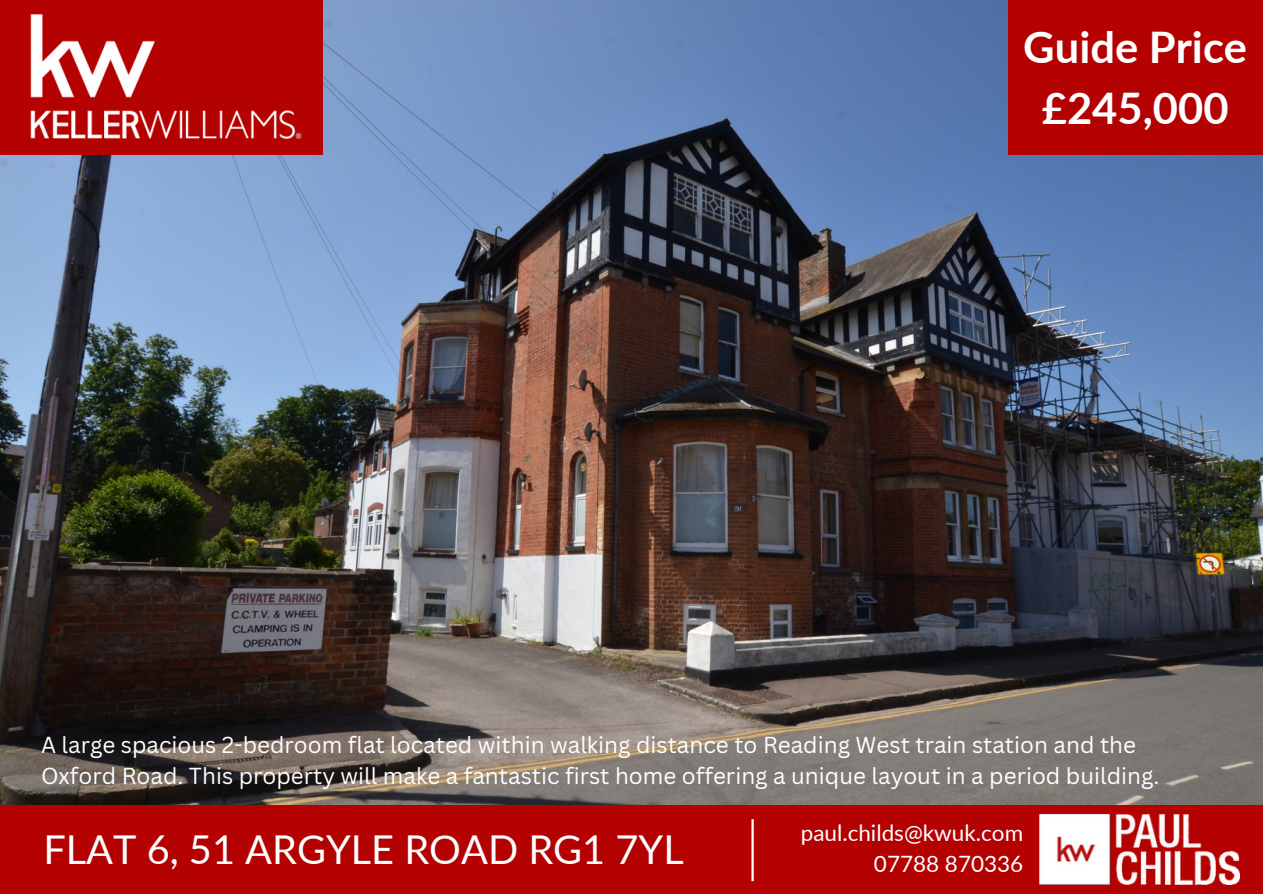
<style>
.page{position:relative;width:1263px;height:894px;background:#fff}
.page>*{position:absolute;margin:0;border:0;box-sizing:border-box;transform-origin:0 0}
.t1{font:700 43.5px "Lato";color:#fff}
.t2{font:39.75px "Lato";color:#fff}
.t3{font:22.5px/31.5px "Canva Sans";color:#fff}
.t4{font:22.5px "Lato";color:#fff}
</style>
<div class="page">
<img style="left:0;top:0;width:1263px;height:893px">
<div style="left:0;top:0;width:323px;height:155px;background:#b40101"></div>
<img style="left:30px;top:14px;width:272px;height:125px">
<div style="left:0;top:805px;width:1262px;height:88px;background:#b40101"></div>
<img style="left:1039px;top:814px;width:200px;height:70px">
<hr style="left:751px;top:819px;width:3px;height:61px;background:#fff">
<div style="left:1008px;top:0;width:254px;height:155px;background:#b40101"></div>
<p class="t1" style="left:1023px;top:20px;width:225px">Guide Price</p>
<p class="t1" style="left:1042px;top:81px;width:188px">£245,000</p>
<p class="t3" style="left:41px;top:727px;width:1120px">A large spacious 2-bedroom flat located within walking distance to Reading West train station and the<br>Oxford Road. This property will make a fantastic first home offering a unique layout in a period building.</p>
<p class="t4" style="left:801px;top:818px;width:224px">paul.childs@kwuk.com</p>
<p class="t4" style="left:874px;top:849px;width:151px">07788 870336</p>
<p class="t2" style="left:43px;top:824px;width:642px">FLAT 6, 51 ARGYLE ROAD RG1 7YL</p>
</div>
